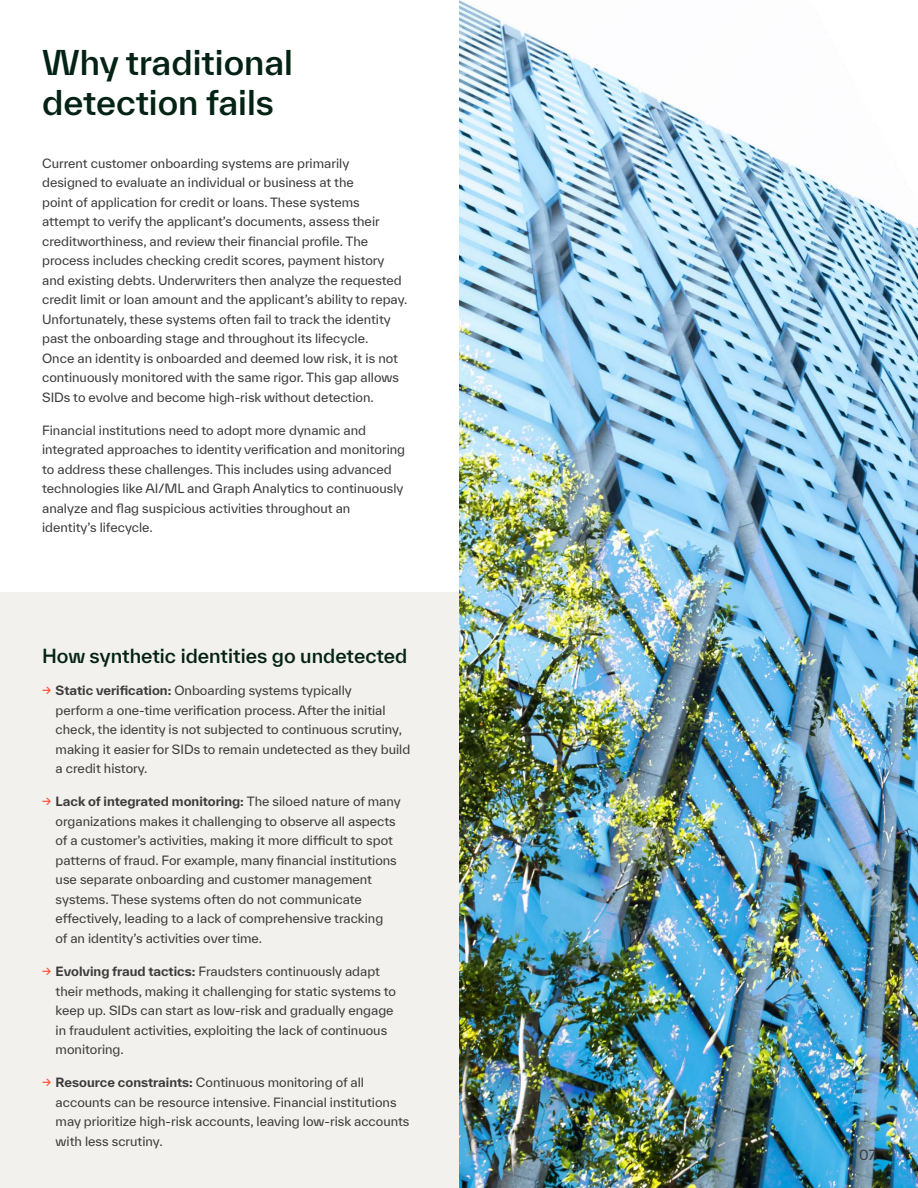
<style>
.page{position:relative;width:918px;height:1188px;background:#fff}
.page>*{position:absolute;margin:0;border:0;box-sizing:border-box;transform-origin:0 0}
.t1{font:500 33px/39.8px "TWK Everett";color:#042315}
.t2{font:500 18.75px "TWK Everett";color:#042315}
.t3{font:13.5px "TWK Everett";color:#3d3c3c}
.t4{font:12.3px/19.5px "TWK Everett";color:#3d3c3c}
.s1{color:#ff462d}
.s2{font-weight:700}
</style>
<div class="page">
<img style="left:459px;top:0;width:459px;height:1188px">
<div style="left:0;top:592px;width:459px;height:596px;background:#f2f1ee"></div>
<h1 class="t1" style="left:42px;top:43px;width:252px">Why traditional detection fails</h1>
<p class="t4" style="left:42px;top:153px;width:367px">Current customer onboarding systems are primarily designed to evaluate an individual or business at the<br>point of application for credit or loans. These systems attempt to verify the applicant’s documents, assess their creditworthiness, and review their financial profile. The process includes checking credit scores, payment history and existing debts. Underwriters then analyze the requested credit limit or loan amount and the applicant’s ability to repay.<br>Unfortunately, these systems often fail to track the identity past the onboarding stage and throughout its lifecycle.<br>Once an identity is onboarded and deemed low risk, it is not continuously monitored with the same rigor. This gap allows SIDs to evolve and become high-risk without detection.</p>
<p class="t4" style="left:42px;top:420px;width:365px">Financial institutions need to adopt more dynamic and integrated approaches to identity verification and monitoring to address these challenges. This includes using advanced technologies like AI/ML and Graph Analytics to continuously analyze and flag suspicious activities throughout an identity’s lifecycle.</p>
<h2 class="t2" style="left:42px;top:643px;width:367px">How synthetic identities go undetected</h2>
<p class="t4" style="left:56px;top:681px;width:356px;text-indent:-14px"><span class="s1">→</span> <span class="s2">Static verification:</span> Onboarding systems typically<br>perform a one-time verification process. After the initial check, the identity is not subjected to continuous scrutiny, making it easier for SIDs to remain undetected as they build a credit history.</p>
<p class="t4" style="left:56px;top:792px;width:347px;text-indent:-14px"><span class="s1">→</span> <span class="s2">Lack of integrated monitoring:</span> The siloed nature of many organizations makes it challenging to observe all aspects of a customer’s activities, making it more difficult to spot patterns of fraud. For example, many financial institutions use separate onboarding and customer management systems. These systems often do not communicate effectively, leading to a lack of comprehensive tracking<br>of an identity’s activities over time.</p>
<p class="t4" style="left:56px;top:961px;width:342px;text-indent:-14px"><span class="s1">→</span> <span class="s2">Evolving fraud tactics:</span> Fraudsters continuously adapt their methods, making it challenging for static systems to keep up. SIDs can start as low-risk and gradually engage in fraudulent activities, exploiting the lack of continuous monitoring.</p>
<p class="t4" style="left:56px;top:1072px;width:355px;text-indent:-14px"><span class="s1">→</span> <span class="s2">Resource constraints:</span> Continuous monitoring of all accounts can be resource intensive. Financial institutions may prioritize high-risk accounts, leaving low-risk accounts with less scrutiny.</p>
<p class="t3" style="left:859px;top:1145px;width:18px">07</p>
<p class="t3" style="left:861px;top:1146px;width:16px">xx</p>
</div>
